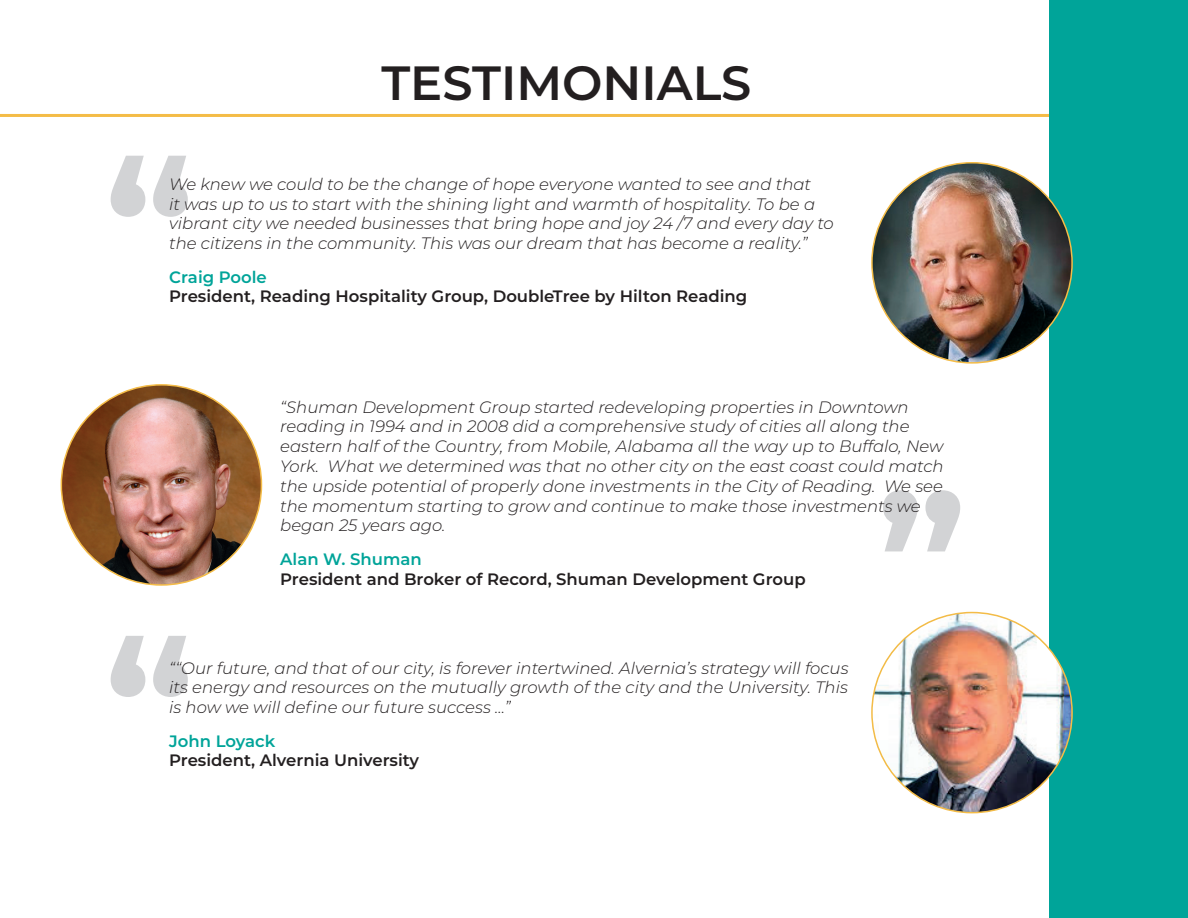
<style>
.page{position:relative;width:1188px;height:918px;background:#fff}
.page>*{position:absolute;margin:0;border:0;box-sizing:border-box;transform-origin:0 0}
.t1{font:700 180px "Montserrat";color:#86898e}
.t2{font:600 48px "Montserrat";color:#231f20}
.t3{font:italic 300 16.5px/19.8px "Montserrat";color:#231f20}
.t4{font:600 16.5px "Montserrat";color:#231f20}
.t5{font:600 16.5px "Montserrat";color:#00a499}
</style>
<div class="page">
<hr style="left:0;top:114px;width:1133px;height:3px;background:#f4bc47">
<div style="left:1050px;top:0;width:138px;height:918px;background:#00a499"></div>
<img style="left:872px;top:163px;width:200px;height:200px;border-radius:100px">
<img style="left:872px;top:613px;width:200px;height:200px;border-radius:100px">
<img style="left:61px;top:385px;width:200px;height:200px;border-radius:100px">
<p class="t2" style="left:381px;top:49px;width:372px">TESTIMONIALS</p>
<h1 class="t1" style="left:105px;top:96px;width:91px">“</h1>
<p class="t3" style="left:169px;top:174px;width:666px">We knew we could to be the change of hope everyone wanted to see and that<br>it was up to us to start with the shining light and warmth of hospitality. To be a vibrant city we needed businesses that bring hope and joy 24 /7 and every day to the citizens in the community. This was our dream that has become a reality.”</p>
<p class="t5" style="left:169px;top:265px;width:99px">Craig Poole</p>
<p class="t4" style="left:169px;top:285px;width:580px">President, Reading Hospitality Group, DoubleTree by Hilton Reading</p>
<p class="t3" style="left:280px;top:396px;width:665px">“Shuman Development Group started redeveloping properties in Downtown reading in 1994 and in 2008 did a comprehensive study of cities all along the eastern half of the Country, from Mobile, Alabama all the way up to Buffalo, New</p>
<h1 class="t1" style="left:966px;top:612px;width:91px;rotate:-180deg">“</h1>
<p class="t3" style="left:280px;top:456px;width:665px">York. What we determined was that no other city on the east coast could match the upside potential of properly done investments in the City of Reading. We see the momentum starting to grow and continue to make those investments we began 25 years ago.</p>
<p class="t5" style="left:280px;top:547px;width:143px">Alan W. Shuman</p>
<p class="t4" style="left:280px;top:567px;width:527px">President and Broker of Record, Shuman Development Group</p>
<h1 class="t1" style="left:105px;top:576px;width:91px">“</h1>
<p class="t3" style="left:169px;top:657px;width:681px;text-align:justify">““Our future, and that of our city, is forever intertwined. Alvernia’s strategy will focus its energy and resources on the mutually growth of the city and the University. This is how we will define our future success ...”</p>
<p class="t5" style="left:169px;top:729px;width:108px">John Loyack</p>
<p class="t4" style="left:169px;top:749px;width:251px">President, Alvernia University</p>
</div>
